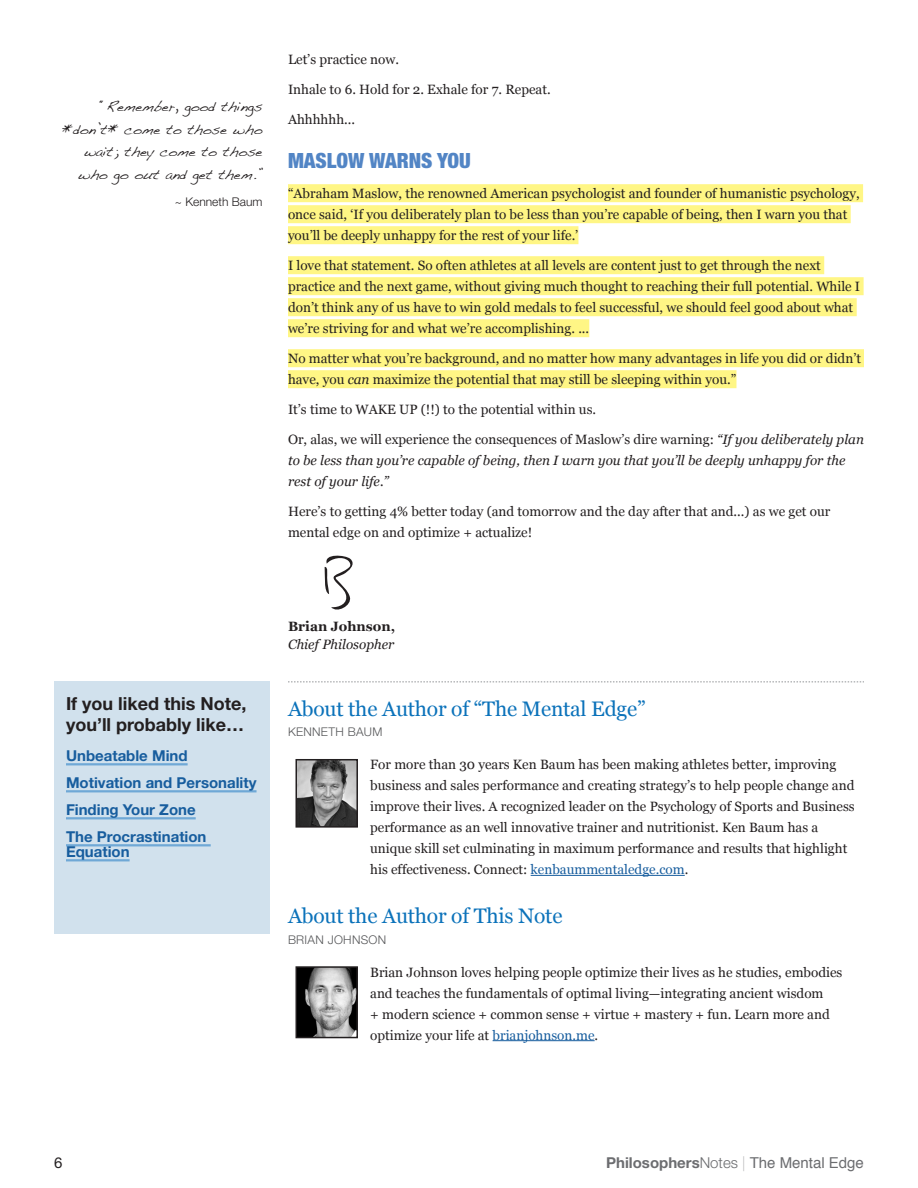
<style>
.page{position:relative;width:918px;height:1188px;background:#fff}
.page>*{position:absolute;margin:0;border:0;box-sizing:border-box;transform-origin:0 0}
.t1{font:21px "Georgia";letter-spacing:-.01em;color:#0b72ba}
.t2{font:900 condensed 21px "Helvetica Neue";color:#5285c5}
.t3{font:700 18px/21.6px "Helvetica Neue";color:#231f20}
.RECOMMENDATION_H2{font:700 15px/15px "Helvetica Neue";color:#175d9e}
.t4{font:15px "Helvetica";color:#6c6d70}
.t5{font:15px "Helvetica Neue";color:#231f20}
.t6{font:13.5px/21px "Georgia";color:#231f20}
.P_TITLE{font:italic 13.5px/21px "Georgia";color:#231f20}
.P_BOLD_NAME{font:700 13.5px "Georgia";color:#231f20}
.QUOTES{font:12px/22.5px "Dakota";color:#231f20;text-align:right}
.META{font:300 12px "Helvetica Neue";letter-spacing:.025em;color:#57585a}
.QUOTE_CITE{font:300 12px "Helvetica Neue";color:#231f20}
.s1{font-style:italic}
.s2{font-style:normal}
.s3{color:#175d9e}
.s4{font-family:"Helvetica Neue";font-weight:700}
.s5{font-family:"Helvetica Neue";font-weight:300}
.s6{font-family:"Helvetica Neue";font-weight:200}
</style>
<div class="page">
<div style="left:288px;top:184px;width:575px;height:18px;background:#fff685"></div>
<div style="left:288px;top:205px;width:563px;height:18px;background:#fff685"></div>
<div style="left:288px;top:226px;width:290px;height:18px;background:#fff685"></div>
<div style="left:288px;top:256px;width:536px;height:18px;background:#fff685"></div>
<div style="left:288px;top:277px;width:576px;height:18px;background:#fff685"></div>
<div style="left:288px;top:298px;width:569px;height:18px;background:#fff685"></div>
<div style="left:288px;top:319px;width:301px;height:18px;background:#fff685"></div>
<div style="left:288px;top:349px;width:576px;height:18px;background:#fff685"></div>
<div style="left:288px;top:370px;width:448px;height:18px;background:#fff685"></div>
<div style="left:54px;top:682px;width:216px;height:252px;background:#d1e1ed"></div>
<hr style="left:66px;top:763px;width:122px;height:2px;background:#6fa8d6">
<hr style="left:66px;top:790px;width:191px;height:2px;background:#6fa8d6">
<hr style="left:66px;top:817px;width:130px;height:2px;background:#6fa8d6">
<hr style="left:66px;top:844px;width:145px;height:2px;background:#6fa8d6">
<hr style="left:66px;top:859px;width:64px;height:2px;background:#6fa8d6">
<svg style="left:288px;top:682px;width:576px;height:1px"></svg>
<img style="left:299px;top:762px;width:56px;height:63px">
<div style="left:296px;top:759px;width:62px;height:69px;border:2px solid #231f20"></div>
<hr style="left:531px;top:875px;width:154px;height:1px;background:#175d9e">
<img style="left:299px;top:969px;width:56px;height:66px">
<div style="left:296px;top:966px;width:62px;height:72px;border:2px solid #231f20"></div>
<hr style="left:493px;top:1040px;width:102px;height:1px;background:#175d9e">
<svg style="left:324px;top:555px;width:29px;height:55px"></svg>
<p class="QUOTES" style="left:62px;top:97px;width:202px">“Remember, good things *don’t* come to those who wait; they come to those who go out and get them.”</p>
<p class="QUOTE_CITE" style="left:175px;top:192px;width:89px">~ Kenneth Baum</p>
<p class="t6" style="left:288px;top:49px;width:113px">Let’s practice now.</p>
<p class="t6" style="left:288px;top:79px;width:264px">Inhale to 6. Hold for 2. Exhale for 7. Repeat.</p>
<p class="t6" style="left:288px;top:109px;width:69px">Ahhhhhh...</p>
<h1 class="t2" style="left:288px;top:143px;width:184px">MASLOW WARNS YOU</h1>
<p class="t6" style="left:288px;top:183px;width:573px">“Abraham Maslow, the renowned American psychologist and founder of humanistic psychology, once said, ‘If you deliberately plan to be less than you’re capable of being, then I warn you that you’ll be deeply unhappy for the rest of your life.’</p>
<p class="t6" style="left:288px;top:255px;width:574px">I love that statement. So often athletes at all levels are content just to get through the next practice and the next game, without giving much thought to reaching their full potential. While I don’t think any of us have to win gold medals to feel successful, we should feel good about what we’re striving for and what we’re accomplishing. ...</p>
<p class="t6" style="left:288px;top:348px;width:575px">No matter what you’re background, and no matter how many advantages in life you did or didn’t have, you <span class="s1">can</span> maximize the potential that may still be sleeping within you.”</p>
<p class="t6" style="left:288px;top:399px;width:310px">It’s time to WAKE UP (!!) to the potential within us.</p>
<p class="P_TITLE" style="left:288px;top:429px;width:578px"><span class="s2">Or, alas, we will experience the consequences of Maslow’s dire warning:</span> “If you deliberately plan to be less than you’re capable of being, then I warn you that you’ll be deeply unhappy for the rest of your life.”</p>
<p class="t6" style="left:288px;top:501px;width:544px">Here’s to getting 4% better today (and tomorrow and the day after that and...) as we get our mental edge on and optimize + actualize!</p>
<h3 class="t3" style="left:66px;top:693px;width:182px">If you liked this Note, you’ll probably like…</h3>
<p class="RECOMMENDATION_H2" style="left:66px;top:749px;width:123px">Unbeatable Mind</p>
<p class="RECOMMENDATION_H2" style="left:66px;top:776px;width:192px">Motivation and Personality</p>
<p class="RECOMMENDATION_H2" style="left:66px;top:803px;width:131px">Finding Your Zone</p>
<p class="RECOMMENDATION_H2" style="left:66px;top:830px;width:142px">The Procrastination<br>Equation</p>
<p class="P_BOLD_NAME" style="left:288px;top:617px;width:109px">Brian Johnson,</p>
<p class="P_TITLE" style="left:288px;top:634px;width:108px">Chief Philosopher</p>
<h1 class="t1" style="left:288px;top:696px;width:359px">About the Author of “The Mental Edge”</h1>
<p class="META" style="left:288px;top:723px;width:96px">KENNETH BAUM</p>
<p class="t6" style="left:370px;top:754px;width:486px">For more than 30 years Ken Baum has been making athletes better, improving business and sales performance and creating strategy’s to help people change and improve their lives. A recognized leader on the Psychology of Sports and Business performance as an well innovative trainer and nutritionist. Ken Baum has a unique skill set culminating in maximum performance and results that highlight his effectiveness. Connect: <span class="s3">kenbaummentaledge.com</span>.</p>
<h1 class="t1" style="left:288px;top:903px;width:276px">About the Author of This Note</h1>
<p class="META" style="left:288px;top:930px;width:100px">BRIAN JOHNSON</p>
<p class="t6" style="left:370px;top:962px;width:474px">Brian Johnson loves helping people optimize their lives as he studies, embodies and teaches the fundamentals of optimal living—integrating ancient wisdom<br>+ modern science + common sense + virtue + mastery + fun. Learn more and optimize your life at <span class="s3">brianjohnson.me</span>.</p>
<p class="t5" style="left:54px;top:1152px;width:10px">6</p>
<p class="t4" style="left:606px;top:1151px;width:259px"><span class="s4">Philosophers</span><span class="s5">Notes</span> <span class="s6">|</span> The Mental Edge</p>
</div>
